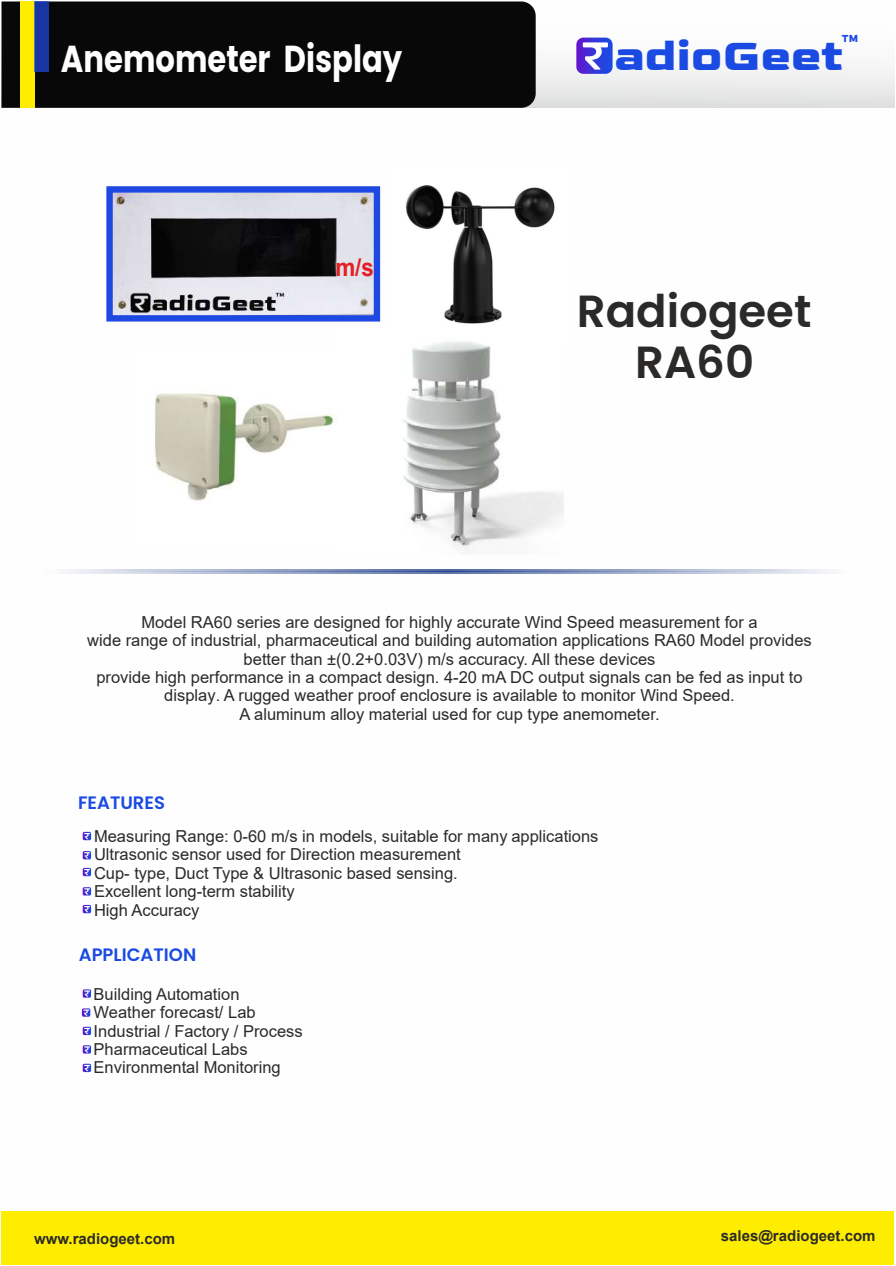
<style>
.page{position:relative;width:896px;height:1266px;background:#fff}
.page>*{position:absolute;margin:0;border:0;box-sizing:border-box;transform-origin:0 0}
.t1{font:700 45.75px "Goldman";color:#1a4ae2}
.t2{font:600 45px/51.8px "Poppins";color:#2b2a29;text-align:center}
.t3{font:700 37.5px "Poppins";color:#fefefe;scale:.82 1}
.t4{font:700 24.6px "Arial";color:#e31e24;scale:.91 1}
.t5{font:600 18px "Poppins";color:#1a4ae2}
.t6{font:16.5px/18.5px "Arial";color:#2b2a29}
.t7{font:700 15px "Arial";color:#2b2a29}
.t8{font:700 11.85px "Goldman";color:#1a4ae2;scale:.8 1}
</style>
<div class="page">
<div style="left:2px;top:1211px;width:892px;height:53px;background:#ffed00"></div>
<div style="left:2px;top:2px;width:892px;height:106px;background:linear-gradient(to bottom,#fff,#e4e5e5)"></div>
<div style="left:2px;top:2px;width:534px;height:106px;background:#080808"></div>
<div style="left:20px;top:2px;width:14px;height:106px;background:#ffed00"></div>
<div style="left:34px;top:2px;width:14px;height:70px;background:#1735a3"></div>
<svg style="left:576px;top:38px;width:37px;height:36px"></svg>
<svg style="left:583px;top:42px;width:25px;height:28px"></svg>
<img style="left:61px;top:569px;width:775px;height:4px">
<svg style="left:83px;top:905px;width:8px;height:8px"></svg>
<svg style="left:83px;top:989px;width:8px;height:9px"></svg>
<svg style="left:83px;top:1027px;width:8px;height:8px"></svg>
<svg style="left:83px;top:1045px;width:8px;height:8px"></svg>
<svg style="left:83px;top:1064px;width:8px;height:8px"></svg>
<svg style="left:82px;top:1008px;width:8px;height:9px"></svg>
<svg style="left:83px;top:851px;width:8px;height:8px"></svg>
<svg style="left:83px;top:868px;width:8px;height:8px"></svg>
<svg style="left:83px;top:887px;width:8px;height:8px"></svg>
<svg style="left:83px;top:832px;width:8px;height:8px"></svg>
<img style="left:405px;top:185px;width:150px;height:139px">
<img style="left:113px;top:193px;width:260px;height:122px">
<div style="left:106px;top:186px;width:274px;height:136px;border:6px solid #1d48e1"></div>
<img style="left:403px;top:341px;width:161px;height:209px">
<img style="left:154px;top:393px;width:179px;height:108px">
<h3 class="t3" style="left:61px;top:33px;width:418px">Anemometer Display</h3>
<h3 class="t4" style="left:335px;top:258px;width:44px">m/s</h3>
<p class="t8" style="left:842px;top:32px;width:22px">TM</p>
<h1 class="t1" style="left:614px;top:28px;width:230px">adioGeet</h1>
<h2 class="t2" style="left:577px;top:285px;width:236px">Radiogeet<br>RA60</h2>
<p class="t6" style="left:87px;top:614px;width:726px;text-align:center">Model RA60 series are designed for highly accurate Wind Speed measurement for a<br>wide range of industrial, pharmaceutical and building automation applications RA60 Model provides better than ±(0.2+0.03V) m/s accuracy. All these devices<br>provide high performance in a compact design. 4-20 mA DC output signals can be fed as input to display. A rugged weather proof enclosure is available to monitor Wind Speed.<br>A aluminum alloy material used for cup type anemometer.</p>
<p class="t5" style="left:78px;top:790px;width:89px">FEATURES</p>
<p class="t6" style="left:94px;top:828px;width:506px">Measuring Range: 0-60 m/s in models, suitable for many applications Ultrasonic sensor used for Direction measurement<br>Cup- type, Duct Type &amp; Ultrasonic based sensing.<br>Excellent long-term stability<br>High Accuracy</p>
<p class="t5" style="left:79px;top:942px;width:119px">APPLICATION</p>
<p class="t6" style="left:94px;top:986px;width:211px">Building Automation<br>Weather forecast/ Lab<br>Industrial / Factory / Process<br>Pharmaceutical Labs<br>Environmental Monitoring</p>
<p class="t7" style="left:34px;top:1233px;width:143px">www.radiogeet.com</p>
<p class="t7" style="left:721px;top:1230px;width:156px">sales@radiogeet.com</p>
</div>
